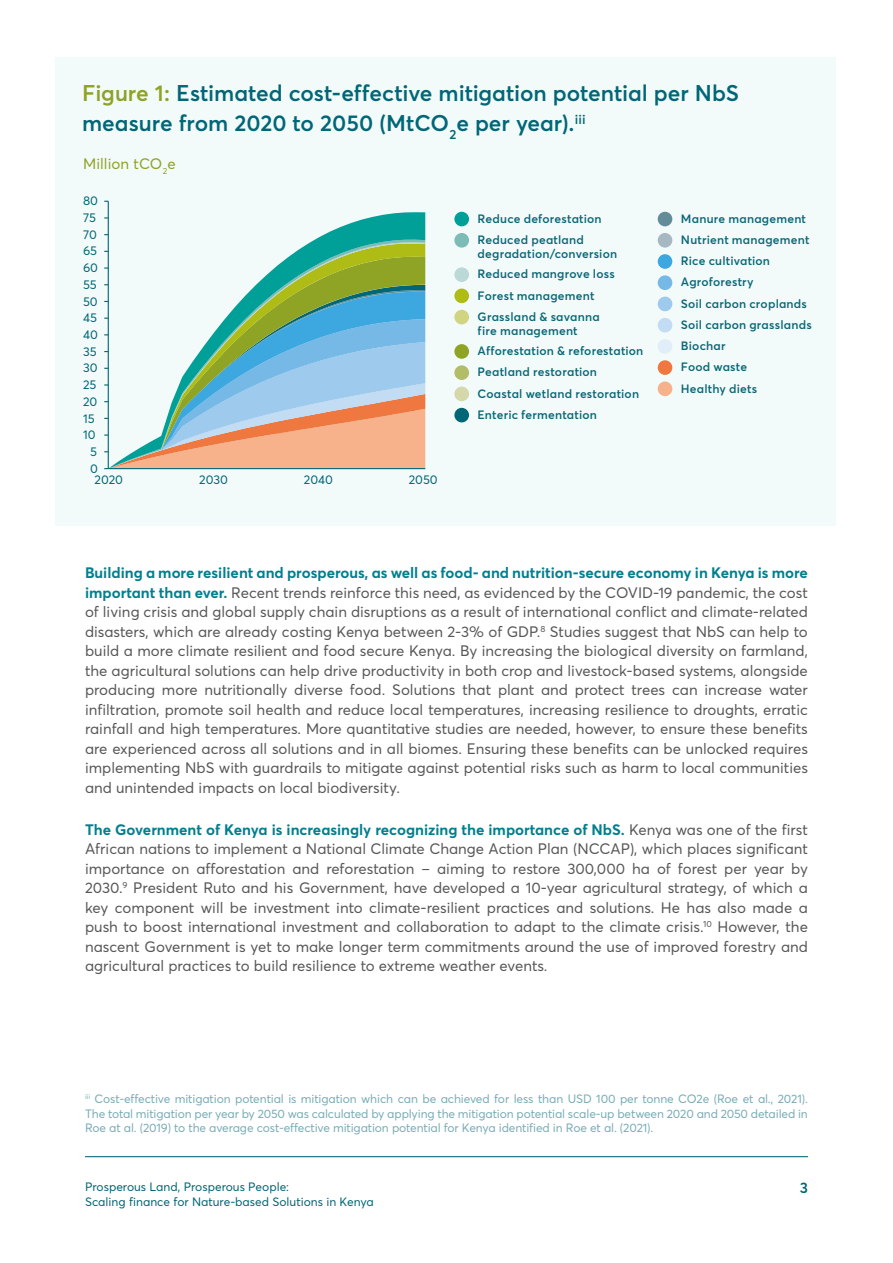
<style>
.page{position:relative;width:893px;height:1263px;background:#fff}
.page>*{position:absolute;margin:0;border:0;box-sizing:border-box;transform-origin:0 0}
.t1{font:600 22.5px/30px "Averta Std";color:#006776}
.t2{font:15px/19.5px "Averta Std";color:#575756;text-align:justify}
.t3{font:700 15px "Averta";color:#007f8e}
.t4{font:15px "Averta Std";color:#8fa325}
.t5{font:600 15px "Averta Std";color:#006574}
.t6{font:12.45px "Averta Std";letter-spacing:-.005em;color:#006776}
.t7{font:600 12px/21.1px "Averta Std";letter-spacing:.015em;color:#0c6877}
.t8{font:12px/14.4px "Averta Std";letter-spacing:-.01em;color:#79acb6;text-align:justify}
.t9{font:12px/15px "Averta Std";color:#006574}
.s1{color:#8fa325}
.s2{font-family:"Averta";font-weight:700;color:#007f8e}
.s3{font-family:"Averta Std";font-weight:400;color:#575756}
</style>
<div class="page">
<div style="left:55px;top:57px;width:780px;height:468px;background:#f3fafa"></div>
<div style="left:454px;top:212px;width:15px;height:14px;background:#00a098;border-radius:50%"></div>
<div style="left:454px;top:233px;width:15px;height:15px;background:#7cbbb6;border-radius:50%"></div>
<div style="left:454px;top:267px;width:15px;height:15px;background:#bbd9d6;border-radius:50%"></div>
<div style="left:454px;top:289px;width:15px;height:14px;background:#aebc15;border-radius:50%"></div>
<div style="left:454px;top:310px;width:15px;height:14px;background:#d1d581;border-radius:50%"></div>
<div style="left:454px;top:344px;width:15px;height:15px;background:#8fa325;border-radius:50%"></div>
<div style="left:454px;top:365px;width:15px;height:15px;background:#b3bc67;border-radius:50%"></div>
<div style="left:454px;top:387px;width:15px;height:14px;background:#d4d8aa;border-radius:50%"></div>
<div style="left:454px;top:408px;width:15px;height:14px;background:#006776;border-radius:50%"></div>
<div style="left:658px;top:212px;width:14px;height:14px;background:#628c99;border-radius:50%"></div>
<div style="left:658px;top:233px;width:14px;height:15px;background:#a6b9c2;border-radius:50%"></div>
<div style="left:658px;top:254px;width:14px;height:15px;background:#3da8df;border-radius:50%"></div>
<div style="left:658px;top:275px;width:14px;height:15px;background:#76b9e7;border-radius:50%"></div>
<div style="left:658px;top:297px;width:14px;height:14px;background:#9ecaed;border-radius:50%"></div>
<div style="left:658px;top:318px;width:14px;height:14px;background:#c2dcf4;border-radius:50%"></div>
<div style="left:658px;top:339px;width:14px;height:15px;background:#e1eefa;border-radius:50%"></div>
<div style="left:658px;top:360px;width:14px;height:15px;background:#ef7840;border-radius:50%"></div>
<div style="left:658px;top:381px;width:14px;height:15px;background:#f7b28b;border-radius:50%"></div>
<svg style="left:207px;top:212px;width:218px;height:130px"></svg>
<hr style="left:108px;top:201px;width:1px;height:268px;background:#006776">
<svg style="left:104px;top:342px;width:321px;height:127px"></svg>
<hr style="left:108px;top:468px;width:317px;height:1px;background:#006776">
<hr style="left:85px;top:1156px;width:723px;height:1px;background:#006574">
<h1 class="t1" style="left:82px;top:78px;width:659px"><span class="s1">Figure 1:</span> Estimated cost-effective mitigation potential per NbS measure from 2020 to 2050 (MtCO<sub>2</sub>e per year).<sup>iii</sup></h1>
<p class="t4" style="left:83px;top:155px;width:94px">Million tCO<sub>2</sub>e</p>
<p class="t7" style="left:478px;top:208px;width:126px">Reduce deforestation<br>Reduced peatland</p>
<p class="t7" style="left:478px;top:244px;width:141px;line-height:20px">degradation/conversion<br>Reduced mangrove loss</p>
<p class="t7" style="left:478px;top:285px;width:124px">Forest management<br>Grassland &amp; savanna</p>
<p class="t7" style="left:478px;top:321px;width:167px;line-height:20px">fire management<br>Afforestation &amp; reforestation</p>
<p class="t7" style="left:478px;top:361px;width:163px">Peatland restoration<br>Coastal wetland restoration<br>Enteric fermentation</p>
<p class="t6" style="left:83px;top:193px;width:16px">80</p>
<p class="t6" style="left:83px;top:210px;width:15px">75</p>
<p class="t7" style="left:681px;top:208px;width:132px">Manure management<br>Nutrient management<br>Rice cultivation<br>Agroforestry<br>Soil carbon croplands<br>Soil carbon grasslands<br>Biochar<br>Food waste<br>Healthy diets</p>
<p class="t6" style="left:83px;top:227px;width:15px">70</p>
<p class="t6" style="left:83px;top:243px;width:16px">65</p>
<p class="t6" style="left:83px;top:260px;width:17px">60</p>
<p class="t6" style="left:83px;top:277px;width:15px">55</p>
<p class="t6" style="left:83px;top:293px;width:16px">50</p>
<p class="t6" style="left:83px;top:310px;width:15px">45</p>
<p class="t6" style="left:83px;top:327px;width:16px">40</p>
<p class="t6" style="left:83px;top:344px;width:15px">35</p>
<p class="t6" style="left:83px;top:360px;width:16px">30</p>
<p class="t6" style="left:83px;top:377px;width:15px">25</p>
<p class="t6" style="left:83px;top:394px;width:16px">20</p>
<p class="t6" style="left:83px;top:410px;width:13px">15</p>
<p class="t6" style="left:83px;top:427px;width:14px">10</p>
<p class="t6" style="left:90px;top:444px;width:8px">5</p>
<p class="t6" style="left:90px;top:460px;width:9px">0</p>
<p class="t6" style="left:95px;top:471px;width:30px">2020</p>
<p class="t6" style="left:199px;top:471px;width:30px">2030</p>
<p class="t6" style="left:304px;top:471px;width:31px">2040</p>
<p class="t6" style="left:409px;top:471px;width:30px">2050</p>
<p class="t3" style="left:85px;top:563px;width:724px">Building a more resilient and prosperous, as well as food- and nutrition-secure economy in Kenya is more</p>
<p class="t2" style="left:85px;top:583px;width:724px"><span class="s2">important than ever.</span> Recent trends reinforce this need, as evidenced by the COVID-19 pandemic, the cost of living crisis and global supply chain disruptions as a result of international conflict and climate-related disasters, which are already costing Kenya between 2-3% of GDP.<sup>8</sup> Studies suggest that NbS can help to build a more climate resilient and food secure Kenya. By increasing the biological diversity on farmland, the agricultural solutions can help drive productivity in both crop and livestock-based systems, alongside producing more nutritionally diverse food. Solutions that plant and protect trees can increase water infiltration, promote soil health and reduce local temperatures, increasing resilience to droughts, erratic rainfall and high temperatures. More quantitative studies are needed, however, to ensure these benefits are experienced across all solutions and in all biomes. Ensuring these benefits can be unlocked requires implementing NbS with guardrails to mitigate against potential risks such as harm to local communities and unintended impacts on local biodiversity.</p>
<p class="t3" style="left:85px;top:820px;width:724px">The Government of Kenya is increasingly recognizing the importance of NbS. <span class="s3">Kenya was one of the first</span></p>
<p class="t2" style="left:85px;top:839px;width:724px">African nations to implement a National Climate Change Action Plan (NCCAP), which places significant importance on afforestation and reforestation – aiming to restore 300,000 ha of forest per year by 2030.<sup>9</sup> President Ruto and his Government, have developed a 10-year agricultural strategy, of which a key component will be investment into climate-resilient practices and solutions. He has also made a push to boost international investment and collaboration to adapt to the climate crisis.<sup>10</sup> However, the nascent Government is yet to make longer term commitments around the use of improved forestry and agricultural practices to build resilience to extreme weather events.</p>
<p class="t8" style="left:85px;top:1092px;width:724px"><sup>iii</sup> Cost-effective mitigation potential is mitigation which can be achieved for less than USD 100 per tonne CO2e (Roe et al., 2021).<br>The total mitigation per year by 2050 was calculated by applying the mitigation potential scale-up between 2020 and 2050 detailed in Roe at al. (2019) to the average cost-effective mitigation potential for Kenya identified in Roe et al. (2021).</p>
<p class="t9" style="left:85px;top:1179px;width:290px">Prosperous Land, Prosperous People:<br>Scaling finance for Nature-based Solutions in Kenya</p>
<p class="t5" style="left:800px;top:1178px;width:10px">3</p>
</div>
